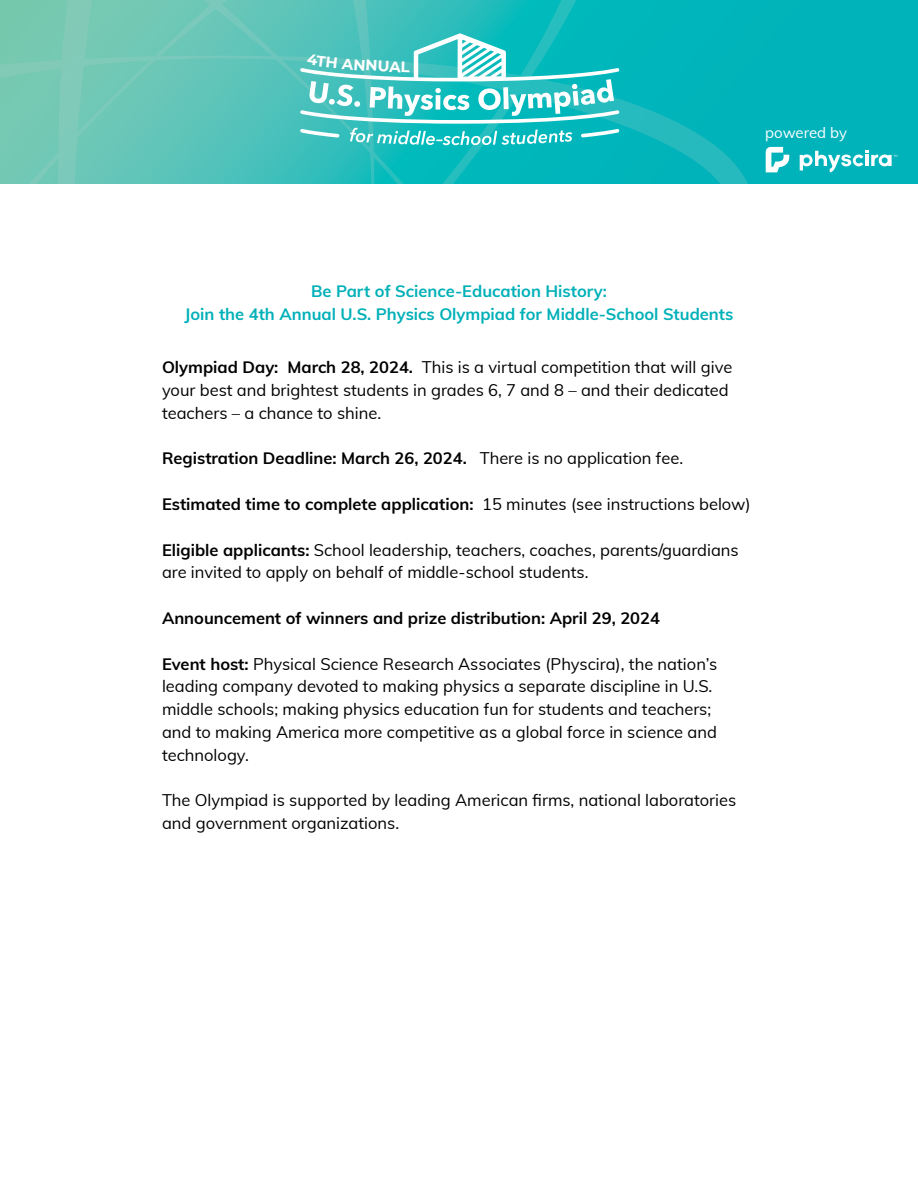
<style>
.page{position:relative;width:918px;height:1188px;background:#fff}
.page>*{position:absolute;margin:0;border:0;box-sizing:border-box;transform-origin:0 0}
.t1{font:16.5px/22.8px "Muli";color:#000}
.t2{font:700 16.5px "Muli";color:#000}
.t3{font:700 16.5px/22.8px "Muli";color:#00b0b8;text-align:center}
.t4{font:15px "Muli";letter-spacing:-.005em;color:#fff}
.s1{font-weight:700}
.s2{font-weight:400}
</style>
<div class="page">
<div style="left:754px;top:0;width:164px;height:184px;background:#00b2ba"></div>
<svg style="left:0;top:0;width:754px;height:184px;background:#3ebfb8"></svg>
<svg style="left:766px;top:147px;width:23px;height:25px"></svg>
<svg style="left:800px;top:150px;width:97px;height:22px"></svg>
<svg style="left:300px;top:33px;width:319px;height:112px"></svg>
<p class="t4" style="left:765px;top:122px;width:83px">powered by</p>
<p class="t3" style="left:185px;top:279px;width:550px">Be Part of Science-Education History:<br>Join the 4th Annual U.S. Physics Olympiad for Middle-School Students</p>
<p class="t1" style="left:162px;top:355px;width:572px"><span class="s1">Olympiad Day: March 28, 2024.</span> This is a virtual competition that will give your best and brightest students in grades 6, 7 and 8 – and their dedicated teachers – a chance to shine.</p>
<p class="t2" style="left:162px;top:446px;width:523px">Registration Deadline: March 26, 2024. <span class="s2">There is no application fee.</span></p>
<p class="t2" style="left:162px;top:492px;width:590px">Estimated time to complete application: <span class="s2">15 minutes (see instructions below)</span></p>
<p class="t1" style="left:162px;top:538px;width:578px"><span class="s1">Eligible applicants:</span> School leadership, teachers, coaches, parents/guardians are invited to apply on behalf of middle-school students.</p>
<p class="t2" style="left:162px;top:606px;width:500px">Announcement of winners and prize distribution: April 29, 2024</p>
<p class="t1" style="left:162px;top:652px;width:557px"><span class="s1">Event host:</span> Physical Science Research Associates (Physcira), the nation’s leading company devoted to making physics a separate discipline in U.S. middle schools; making physics education fun for students and teachers; and to making America more competitive as a global force in science and technology.</p>
<p class="t1" style="left:162px;top:788px;width:576px">The Olympiad is supported by leading American firms, national laboratories and government organizations.</p>
</div>
